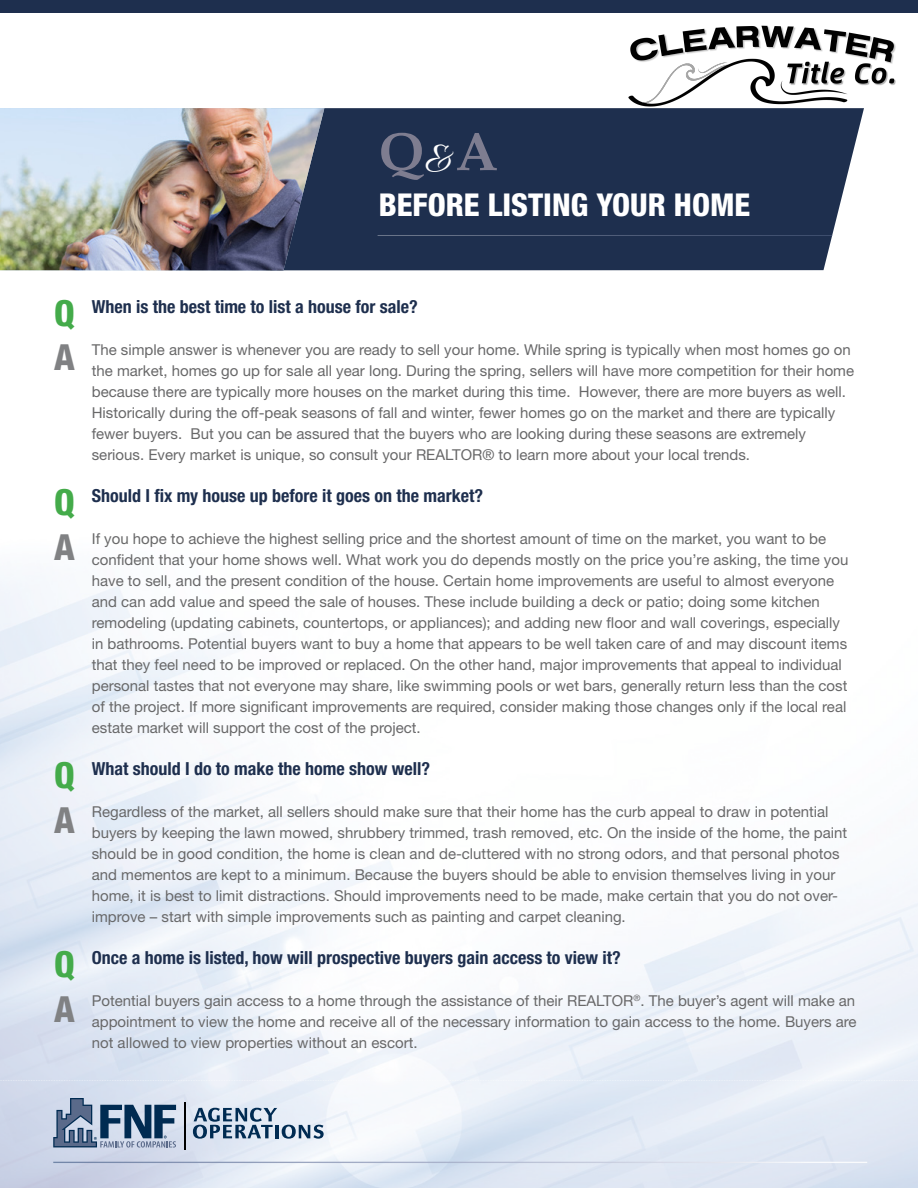
<style>
.page{position:relative;width:918px;height:1188px;background:#fff}
.page>*{position:absolute;margin:0;border:0;box-sizing:border-box;transform-origin:0 0}
.t1{font:700 54px "Book Antiqua";color:#7e7d90}
.t2{font:800 condensed 36px "Helvetica Neue LT Std";color:#44ab4a}
.t3{font:800 condensed 36px "Helvetica Neue LT Std";color:#808183}
.t4{font:800 condensed 31.5px "Helvetica Neue LT Std";color:#fff}
.t5{font:700 condensed 18px "Helvetica Neue LT Std";color:#1e2f4e}
.t6{font:15px/21px "Helvetica Neue LT Std";color:#686869}
.s1{font-family:"Allura";font-weight:400;font-size:45px;color:#fff}
</style>
<div class="page">
<img style="left:0;top:579px;width:918px;height:609px">
<svg style="left:0;top:1080px;width:918px;height:1px"></svg>
<hr style="left:53px;top:1162px;width:814px;height:1px;background:#fff">
<div style="left:0;top:0;width:918px;height:14px;background:#1e2f4e"></div>
<div style="left:324px;top:108px;width:540px;height:162px;background:#1e2f4e"></div>
<img style="left:0;top:108px;width:324px;height:163px">
<hr style="left:185px;top:1102px;width:1px;height:47px;background:#000">
<svg style="left:193px;top:1108px;width:131px;height:31px;background:#98abbf"></svg>
<svg style="left:53px;top:1098px;width:123px;height:50px;background:#7e92ac"></svg>
<hr style="left:378px;top:234px;width:455px;height:2px;background:#fff">
<img style="left:627px;top:25px;width:269px;height:86px">
<h1 class="t1" style="left:379px;top:120px;width:120px">Q<span class="s1">&amp;</span>A</h1>
<h3 class="t4" style="left:379px;top:185px;width:373px">BEFORE LISTING YOUR HOME</h3>
<h2 class="t2" style="left:54px;top:291px;width:22px">Q</h2>
<h2 class="t3" style="left:54px;top:335px;width:22px">A</h2>
<h2 class="t2" style="left:54px;top:480px;width:22px">Q</h2>
<h2 class="t3" style="left:54px;top:525px;width:22px">A</h2>
<h2 class="t2" style="left:54px;top:753px;width:22px">Q</h2>
<h2 class="t3" style="left:54px;top:798px;width:22px">A</h2>
<h2 class="t2" style="left:54px;top:942px;width:22px">Q</h2>
<h2 class="t3" style="left:54px;top:987px;width:22px">A</h2>
<p class="t5" style="left:92px;top:296px;width:327px">When is the best time to list a house for sale?</p>
<p class="t6" style="left:92px;top:339px;width:764px">The simple answer is whenever you are ready to sell your home. While spring is typically when most homes go on the market, homes go up for sale all year long. During the spring, sellers will have more competition for their home because there are typically more houses on the market during this time. However, there are more buyers as well.<br>Historically during the off-peak seasons of fall and winter, fewer homes go on the market and there are typically fewer buyers. But you can be assured that the buyers who are looking during these seasons are extremely serious. Every market is unique, so consult your REALTOR® to learn more about your local trends.</p>
<p class="t5" style="left:92px;top:485px;width:393px">Should I fix my house up before it goes on the market?</p>
<p class="t6" style="left:92px;top:528px;width:758px">If you hope to achieve the highest selling price and the shortest amount of time on the market, you want to be confident that your home shows well. What work you do depends mostly on the price you’re asking, the time you have to sell, and the present condition of the house. Certain home improvements are useful to almost everyone and can add value and speed the sale of houses. These include building a deck or patio; doing some kitchen remodeling (updating cabinets, countertops, or appliances); and adding new floor and wall coverings, especially in bathrooms. Potential buyers want to buy a home that appears to be well taken care of and may discount items that they feel need to be improved or replaced. On the other hand, major improvements that appeal to individual personal tastes that not everyone may share, like swimming pools or wet bars, generally return less than the cost of the project. If more significant improvements are required, consider making those changes only if the local real estate market will support the cost of the project.</p>
<p class="t5" style="left:92px;top:758px;width:340px">What should I do to make the home show well?</p>
<p class="t6" style="left:92px;top:801px;width:757px">Regardless of the market, all sellers should make sure that their home has the curb appeal to draw in potential buyers by keeping the lawn mowed, shrubbery trimmed, trash removed, etc. On the inside of the home, the paint should be in good condition, the home is clean and de-cluttered with no strong odors, and that personal photos and mementos are kept to a minimum. Because the buyers should be able to envision themselves living in your home, it is best to limit distractions. Should improvements need to be made, make certain that you do not over&shy;improve – start with simple improvements such as painting and carpet cleaning.</p>
<p class="t5" style="left:92px;top:947px;width:531px">Once a home is listed, how will prospective buyers gain access to view it?</p>
<p class="t6" style="left:92px;top:990px;width:766px;text-align:justify">Potential buyers gain access to a home through the assistance of their REALTOR<sup>®</sup>. The buyer’s agent will make an appointment to view the home and receive all of the necessary information to gain access to the home. Buyers are not allowed to view properties without an escort.</p>
</div>
